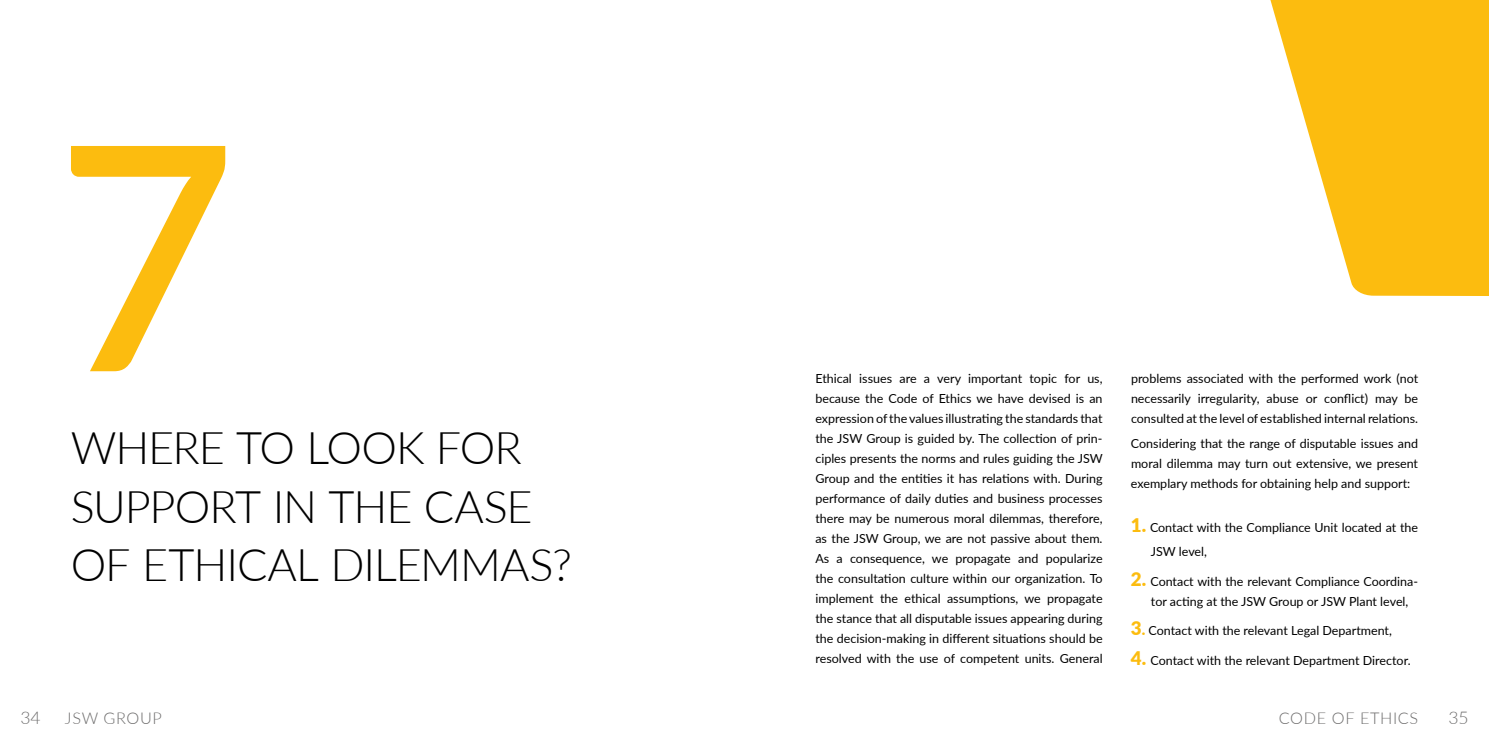
<style>
.page{position:relative;width:1489px;height:745px;background:#fff}
.page>*{position:absolute;margin:0;border:0;box-sizing:border-box;transform-origin:0 0}
.t1{font:600 312.5px "Lato";color:#fcbc0f}
.t2{font:300 45px/58.8px "Lato";letter-spacing:-.025em;color:#000}
.t3{font:300 17.5px "Lato";color:#6f6e6e}
.t4{font:300 16.25px "Lato";letter-spacing:.04em;color:#6f6e6e}
.t5{font:12.5px/20px "Lato";color:#000;text-align:justify}
.s1{font-weight:900;font-size:18.75px;color:#fcbc0f}
.s2{font-weight:900;font-size:15px;color:#fcbc0f}
</style>
<div class="page">
<svg style="left:1270px;top:0;width:218px;height:296px;fill:#fcbc0f"></svg>
<h1 class="t1" style="left:55px;top:30px;width:183px">7</h1>
<h2 class="t2" style="left:71px;top:416px;width:502px">WHERE TO LOOK FOR<br>SUPPORT IN THE CASE<br>OF ETHICAL DILEMMAS?</h2>
<p class="t5" style="left:815px;top:367px;width:289px">Ethical issues are a very important topic for us, because the Code of Ethics we have devised is an expression ofthe values illustrating the standards that the JSW Group is guided by. The collection of prin&shy;ciples presents the norms and rules guiding the JSW Group and the entities it has relations with. During performance of daily duties and business processes there may be numerous moral dilemmas, therefore, as the JSW Group, we are not passive about them.<br>As a consequence, we propagate and popularize the consultation culture within our organization. To implement the ethical assumptions, we propagate the stance that all disputable issues appearing during the decision-making in different situations should be resolved with the use of competent units. General</p>
<p class="t5" style="left:1130px;top:367px;width:289px">problems associated with the performed work (not necessarily irregularity, abuse or conflict) may be consulted at the level of established internal relations.</p>
<p class="t5" style="left:1130px;top:432px;width:289px">Considering that the range of disputable issues and moral dilemma may turn out extensive, we present exemplary methods for obtaining help and support:</p>
<p class="t5" style="left:1150px;top:515px;width:269px;line-height:23.8px;text-indent:-20px"><span class="s1">1.</span> Contact with the Compliance Unit located at the<br>JSW level,</p>
<p class="t5" style="left:1150px;top:570px;width:269px;text-indent:-20px"><span class="s1">2.</span> Contact with the relevant Compliance Coordina&shy;tor acting at the JSW Group or JSW Plant level,</p>
<p class="t5" style="left:1130px;top:620px;width:262px"><span class="s1">3</span><span class="s2">.</span> Contact with the relevant Legal Department,</p>
<p class="t5" style="left:1130px;top:649px;width:281px"><span class="s1">4.</span> Contact with the relevant Department Director.</p>
<h3 class="t3" style="left:20px;top:705px;width:22px">34</h3>
<h3 class="t4" style="left:65px;top:706px;width:98px">JSW GROUP</h3>
<h3 class="t4" style="left:1278px;top:706px;width:141px">CODE OF ETHICS</h3>
<h3 class="t3" style="left:1448px;top:705px;width:22px">35</h3>
</div>
